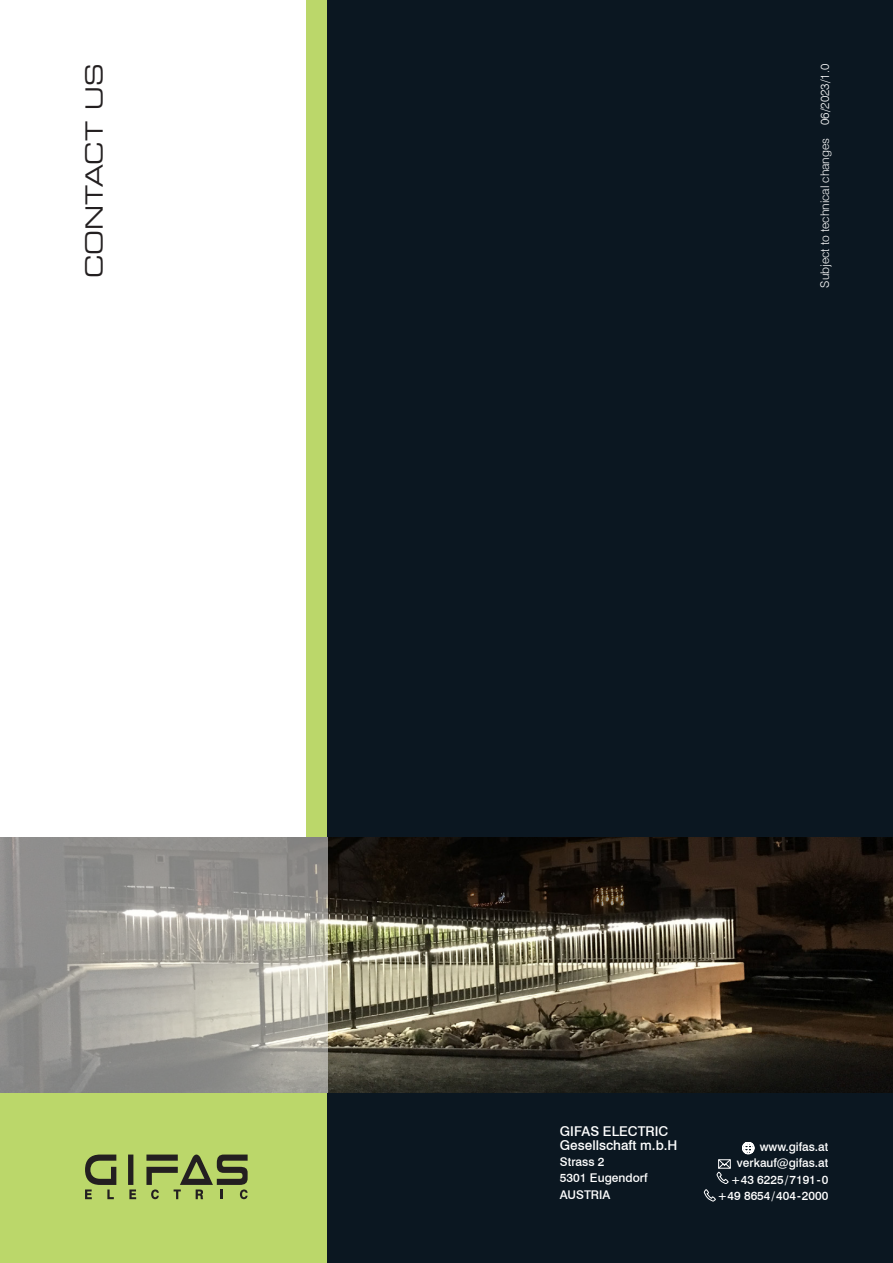
<style>
.page{position:relative;width:893px;height:1263px;background:#fff}
.page>*{position:absolute;margin:0;border:0;box-sizing:border-box;transform-origin:0 0}
.t1{font:expanded 23.55px "Square 721 BT";color:#231f20}
.t2{font:500 13.5px/13.5px "Swiss 721 BT";color:#fff}
.t3{font:500 12px/16.2px "Swiss 721 BT";color:#fff}
.t4{font:300 12px "Swiss 721 BT";color:#fff}
</style>
<div class="page">
<div style="left:306px;top:0;width:26px;height:838px;background:#bbd76a"></div>
<div style="left:0;top:1093px;width:332px;height:170px;background:#bbd76a"></div>
<div style="left:327px;top:0;width:566px;height:1263px;background:#0b1721"></div>
<div style="left:128px;top:1154px;width:5px;height:31px;background:#231f20"></div>
<svg style="left:85px;top:1154px;width:31px;height:45px"></svg>
<svg style="left:129px;top:1189px;width:7px;height:10px"></svg>
<svg style="left:146px;top:1154px;width:102px;height:45px"></svg>
<svg style="left:742px;top:1142px;width:12px;height:12px"></svg>
<svg style="left:704px;top:1159px;width:27px;height:42px"></svg>
<img style="left:327px;top:838px;width:566px;height:255px">
<svg style="left:0;top:838px;width:327px;height:255px;background:#a09e99"></svg>
<h1 class="t1" style="left:80px;top:278px;width:216px;rotate:-90deg">CONTACT US</h1>
<p class="t4" style="left:818px;top:288px;width:225px;rotate:-90deg">Subject to technical changes 06/2023/1.0</p>
<p class="t2" style="left:560px;top:1125px;width:119px">GIFAS ELECTRIC<br>Gesellschaft m.b.H</p>
<p class="t3" style="left:560px;top:1154px;width:89px">Strass 2<br>5301 Eugendorf<br>AUSTRIA</p>
<p class="t3" style="left:718px;top:1139px;width:112px;text-align:right">www.gifas.at verkauf@gifas.at +43 6225/7191-0 +49 8654/404-2000</p>
</div>
